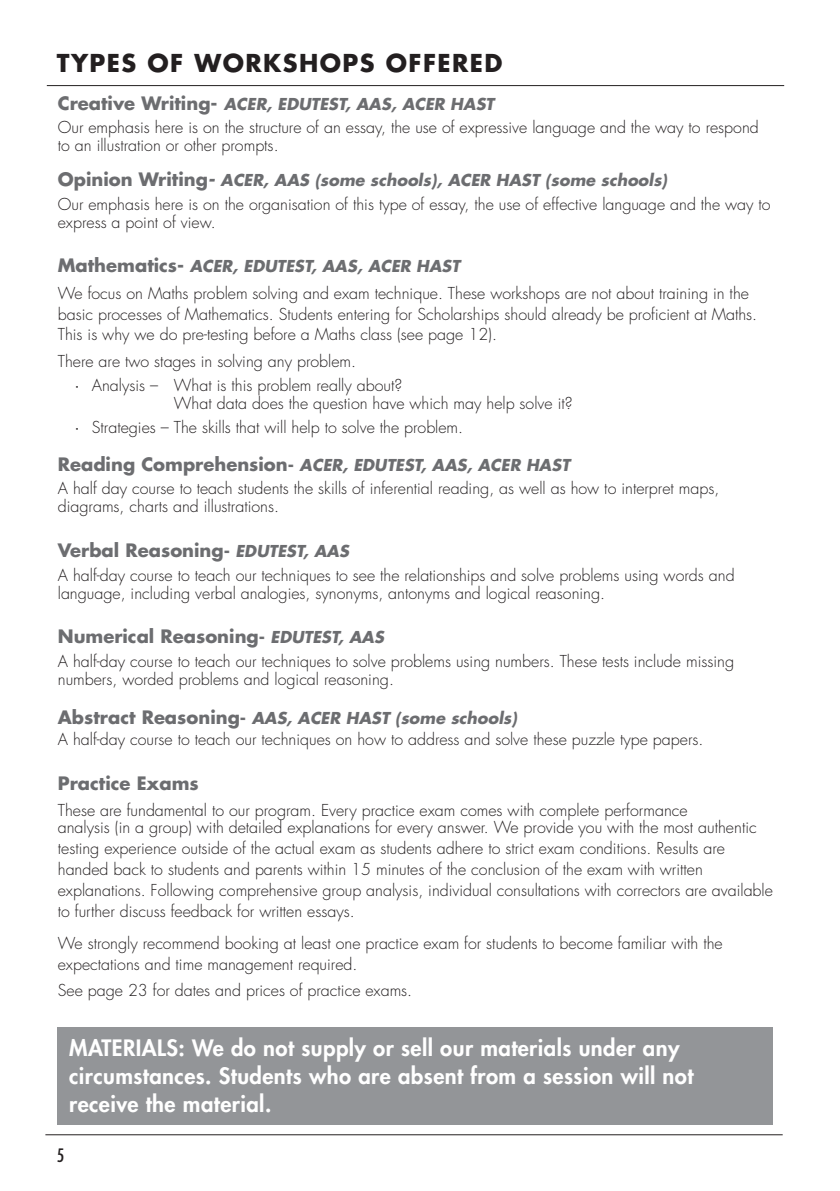
<style>
.page{position:relative;width:840px;height:1191px;background:#fff}
.page>*{position:absolute;margin:0;border:0;box-sizing:border-box;transform-origin:0 0}
.t1{font:700 24px "Futura Std";letter-spacing:.06em;color:#231f20}
.t2{font:800 22px/28px "Futura Std";letter-spacing:.02em;color:#fff}
.sub_header{font:700 18px "Futura Std";color:#6c6d70}
.t3{font:condensed 18px "Futura Std";color:#231f20}
.body{font:300 16px/18px "Futura Std";color:#231f20}
.sub_header-2{font:italic 700 16px "Futura Std";color:#6c6d70}
.s1{font-style:normal;font-size:18px}
.s2{font-size:18px}
.s3{font-weight:500}
.s4{font-style:normal}
.s5{font-size:16px}
.s6{font-style:italic;font-size:16px}
</style>
<div class="page">
<hr style="left:47px;top:85px;width:736px;height:1px;background:#231f20">
<hr style="left:45px;top:1134px;width:737px;height:1px;background:#231f20">
<div style="left:58px;top:1027px;width:714px;height:97px;background:#939598"></div>
<p class="t1" style="left:57px;top:47px;width:447px">TYPES OF WORKSHOPS OFFERED</p>
<p class="sub_header-2" style="left:58px;top:93px;width:437px"><span class="s1">Creative Writing-</span> ACER, EDUTEST, AAS, ACER HAST</p>
<p class="body" style="left:58px;top:119px;width:702px">Our emphasis here is on the structure of an essay, the use of expressive language and the way to respond to an illustration or other prompts.</p>
<p class="sub_header-2" style="left:58px;top:169px;width:610px"><span class="s1">Opinion Writing</span><span class="s2">-</span> ACER, AAS (some schools), ACER HAST (some schools)</p>
<p class="body" style="left:58px;top:195px;width:714px">Our emphasis here is on the organisation of this type of essay, the use of effective language and the way to express a point of view.</p>
<p class="sub_header-2" style="left:58px;top:256px;width:403px"><span class="s1">Mathematics-</span> ACER, EDUTEST, AAS, ACER HAST</p>
<p class="body" style="left:58px;top:283px;width:700px;line-height:21px">We focus on Maths problem solving and exam technique. These workshops are not about training in the basic processes of Mathematics. Students entering for Scholarships should already be proficient at Maths.</p>
<p class="body" style="left:58px;top:325px;width:440px">This is why we do pre-testing before a Maths class (see page 12).</p>
<p class="body" style="left:58px;top:352px;width:300px">There are two stages in solving any problem.</p>
<p class="body" style="left:174px;top:377px;width:400px;text-indent:-99px"><span class="s3">·</span> Analysis – What is this problem really about?<br>What data does the question have which may help solve it?</p>
<p class="body" style="left:75px;top:419px;width:389px"><span class="s3">·</span> Strategies – The skills that will help to solve the problem.</p>
<p class="sub_header-2" style="left:58px;top:454px;width:513px"><span class="s1">Reading Comprehension</span><span class="s4">-</span> ACER, EDUTEST, AAS, ACER HAST</p>
<p class="body" style="left:58px;top:480px;width:662px">A half day course to teach students the skills of inferential reading, as well as how to interpret maps, diagrams, charts and illustrations.</p>
<p class="sub_header" style="left:58px;top:538px;width:292px">Verbal Reasoning<span class="s5">-</span> <span class="s6">EDUTEST, AAS</span></p>
<p class="body" style="left:58px;top:566px;width:678px">A half-day course to teach our techniques to see the relationships and solve problems using words and language, including verbal analogies, synonyms, antonyms and logical reasoning.</p>
<p class="sub_header" style="left:58px;top:624px;width:327px">Numerical Reasoning<span class="s5">-</span> <span class="s6">EDUTEST, AAS</span></p>
<p class="body" style="left:58px;top:652px;width:677px">A half-day course to teach our techniques to solve problems using numbers. These tests include missing numbers, worded problems and logical reasoning.</p>
<p class="sub_header-2" style="left:58px;top:707px;width:460px"><span class="s1">Abstract Reasoning</span><span class="s4">-</span> AAS, ACER HAST (some schools)</p>
<p class="body" style="left:58px;top:731px;width:646px">A half-day course to teach our techniques on how to address and solve these puzzle type papers.</p>
<p class="sub_header" style="left:58px;top:771px;width:142px">Practice Exams</p>
<p class="body" style="left:58px;top:801px;width:631px">These are fundamental to our program. Every practice exam comes with complete performance</p>
<p class="body" style="left:58px;top:817px;width:716px;line-height:21px">analysis (in a group) with detailed explanations for every answer. We provide you with the most authentic testing experience outside of the actual exam as students adhere to strict exam conditions. Results are handed back to students and parents within 15 minutes of the conclusion of the exam with written explanations. Following comprehensive group analysis, individual consultations with correctors are available to further discuss feedback for written essays.</p>
<p class="body" style="left:58px;top:933px;width:666px;line-height:21px">We strongly recommend booking at least one practice exam for students to become familiar with the expectations and time management required.</p>
<p class="body" style="left:58px;top:982px;width:356px">See page 23 for dates and prices of practice exams.</p>
<p class="t2" style="left:69px;top:1034px;width:625px">MATERIALS: We do not supply or sell our materials under any circumstances. Students who are absent from a session will not receive the material.</p>
<p class="t3" style="left:57px;top:1144px;width:9px">5</p>
</div>
